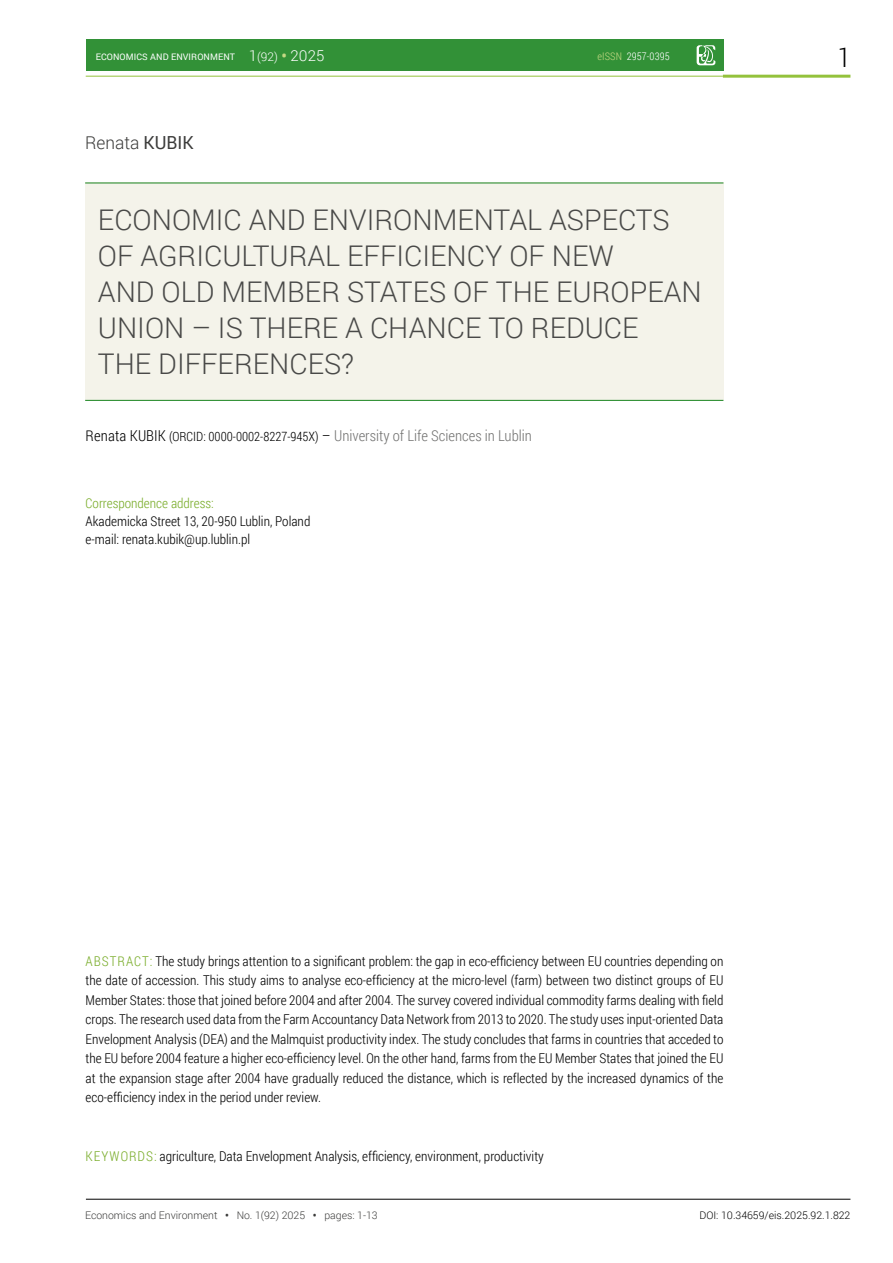
<style>
.page{position:relative;width:893px;height:1263px;background:#fff}
.page>*{position:absolute;margin:0;border:0;box-sizing:border-box;transform-origin:0 0}
.t1{font:300 28.5px/36px "Roboto";color:#494948}
.t2{font:300 27px "Roboto Condensed";color:#000}
.t3{font:300 18px "Roboto";color:#3b3b3a;scale:.96 1}
.t4{font:300 15px "Roboto Condensed";color:#757574}
.t5{font:300 13.5px/19.5px "Roboto Condensed";color:#000}
.t6{font:300 13.5px "Roboto Condensed";color:#79ac29}
.t7{font:300 10.5px "Roboto";color:#3b3b3a}
.t8{font:300 10.5px "Roboto";color:#000}
.t9{font:300 10.5px "Roboto Condensed";letter-spacing:.01em;color:#fff}
.t10{font:9px "Roboto";letter-spacing:.01em;color:#fff}
.s1{font-weight:300;font-size:15px}
.s2{font-weight:300;font-size:12px}
.s3{font-weight:700;font-size:15px;color:#c4d983}
.s4{color:#c4d983}
.s5{font-weight:400}
.s6{color:#000}
.s7{font-size:12.75px;color:#000}
.s8{color:#79ac29}
.s9{font-weight:700}
</style>
<div class="page">
<div style="left:86px;top:40px;width:638px;height:31px;background:#329137"></div>
<svg style="left:697px;top:45px;width:18px;height:20px"></svg>
<hr style="left:86px;top:76px;width:637px;height:1px;background:#94c23c">
<hr style="left:723px;top:75px;width:127px;height:3px;background:#94c23c">
<hr style="left:86px;top:1199px;width:764px;height:1px;background:#000">
<div style="left:85px;top:183px;width:638px;height:217px;background:#f4f3ea"></div>
<hr style="left:85px;top:182px;width:638px;height:2px;background:#329137">
<hr style="left:85px;top:400px;width:638px;height:1px;background:#329137">
<p class="t10" style="left:96px;top:50px;width:230px">ECONOMICS AND ENVIRONMENT <span class="s1">1</span><span class="s2">(92)</span> <span class="s3">•</span> <span class="s1">2025</span></p>
<h2 class="t2" style="left:838px;top:38px;width:14px">1</h2>
<p class="t9" style="left:597px;top:49px;width:74px"><span class="s4">eISSN</span> 2957-0395</p>
<h3 class="t3" style="left:85px;top:130px;width:114px">Renata <span class="s5">KUBIK</span></h3>
<h1 class="t1" style="left:98px;top:201px;width:605px">ECONOMIC AND ENVIRONMENTAL ASPECTS<br>OF AGRICULTURAL EFFICIENCY OF NEW<br>AND OLD MEMBER STATES OF THE EUROPEAN<br>UNION – IS THERE A CHANCE TO REDUCE<br>THE DIFFERENCES?</h1>
<p class="t4" style="left:86px;top:425px;width:448px"><span class="s6">Renata KUBIK</span> <span class="s7">(ORCID: 0000-0002-8227-945X)</span> <span class="s6">–</span> University of Life Sciences in Lublin</p>
<p class="t6" style="left:86px;top:494px;width:130px">Correspondence address:</p>
<p class="t5" style="left:86px;top:511px;width:226px;line-height:18px">Akademicka Street 13, 20-950 Lublin, Poland e-mail: renata.kubik@up.lublin.pl</p>
<p class="t5" style="left:86px;top:951px;width:639px;text-align:justify"><span class="s8">ABSTRACT:</span> The study brings attention to a significant problem: the gap in eco-efficiency between EU countries depending on the date of accession. This study aims to analyse eco-efficiency at the micro-level (farm) between two distinct groups of EU Member States: those that joined before 2004 and after 2004. The survey covered individual commodity farms dealing with field crops. The research used data from the Farm Accountancy Data Network from 2013 to 2020. The study uses input-oriented Data Envelopment Analysis (DEA) and the Malmquist productivity index. The study concludes that farms in countries that acceded to the EU before 2004 feature a higher eco-efficiency level. On the other hand, farms from the EU Member States that joined the EU at the expansion stage after 2004 have gradually reduced the distance, which is reflected by the increased dynamics of the eco-efficiency index in the period under review.</p>
<p class="t5" style="left:86px;top:1146px;width:460px"><span class="s8">KEYWORDS:</span> agriculture, Data Envelopment Analysis, efficiency, environment, productivity</p>
<p class="t7" style="left:85px;top:1208px;width:294px">Economics and Environment <span class="s9">•</span> No. 1(92) 2025 <span class="s9">•</span> pages: 1-13</p>
<p class="t8" style="left:699px;top:1208px;width:152px">DOI: 10.34659/eis.2025.92.1.822</p>
</div>
